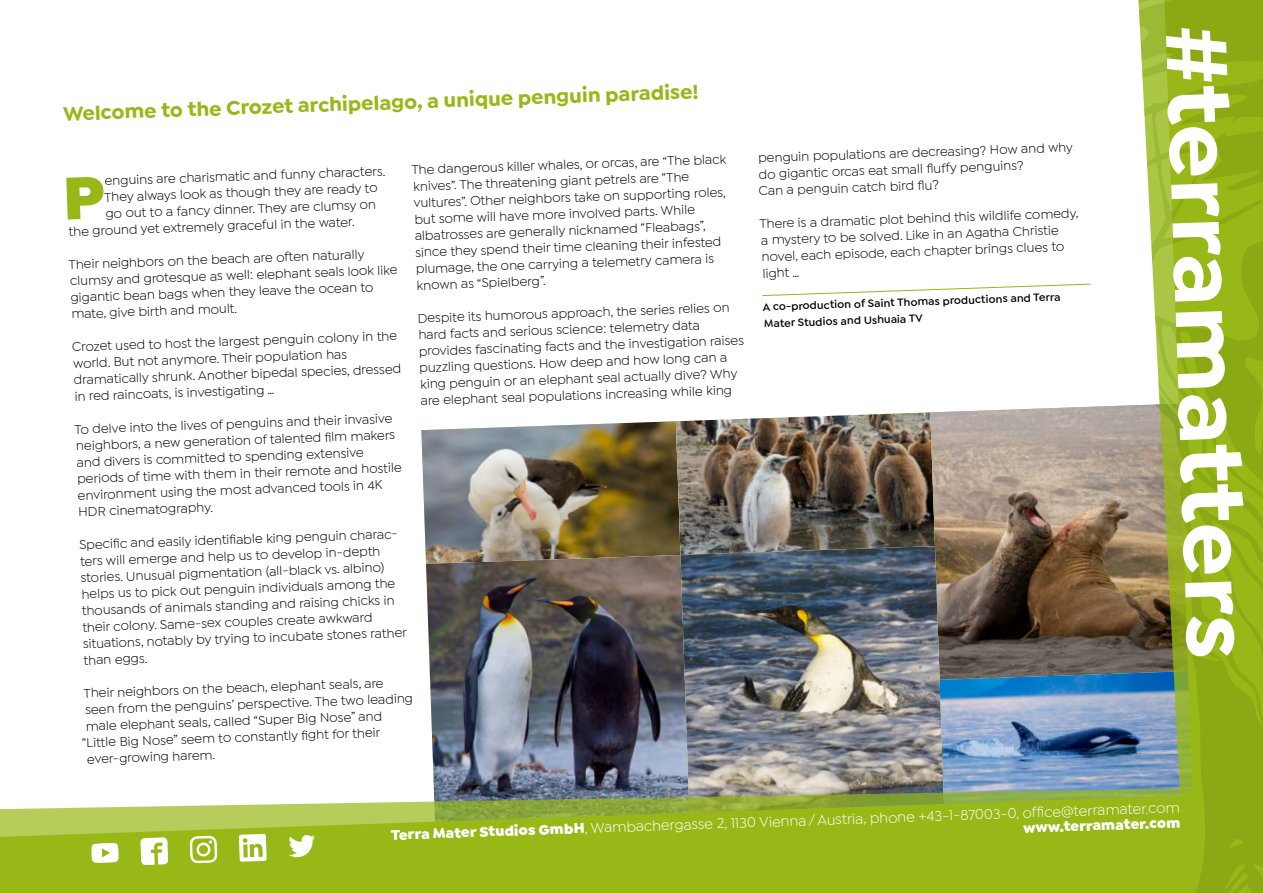
<style>
.page{position:relative;width:1263px;height:893px;background:#fff}
.page>*{position:absolute;margin:0;border:0;box-sizing:border-box;transform-origin:0 0}
.t1{font:700 92.25px "Isidora Sans";color:#fff}
.t2{font:700 21px "Isidora Sans";color:#97b816}
.t3{font:15px/15px "Isidora Sans";color:#fff;text-align:right}
.t4{font:13.5px/16.5px "Isidora Sans";color:#000}
.t5{font:600 11.25px/16.5px "Isidora Sans";color:#000}
.s1{font-weight:900}
</style>
<div class="page">
<img style="left:0;top:417px;width:786px;height:476px">
<img style="left:786px;top:0;width:477px;height:893px">
<svg style="left:140px;top:837px;width:28px;height:28px"></svg>
<svg style="left:190px;top:836px;width:27px;height:27px"></svg>
<svg style="left:289px;top:835px;width:26px;height:22px"></svg>
<svg style="left:91px;top:843px;width:28px;height:20px"></svg>
<svg style="left:239px;top:834px;width:28px;height:28px"></svg>
<svg style="left:762px;top:283px;width:329px;height:13px"></svg>
<h2 class="t2" style="left:63px;top:101px;width:637px;rotate:-2deg">Welcome to the Crozet archipelago, a unique penguin paradise!</h2>
<p class="t4" style="left:411px;top:162px;width:316px;rotate:-2deg">The dangerous killer whales, or orcas, are “The black knives”. The threatening giant petrels are “The vultures”. Other neighbors take on supporting roles, but some will have more involved parts. While albatrosses are generally nicknamed “Fleabags”, since they spend their time cleaning their infested plumage, the one carrying a telemetry camera is known as “Spielberg”.</p>
<p class="t4" style="left:417px;top:310px;width:327px;rotate:-2deg">Despite its humorous approach, the series relies on hard facts and serious science: telemetry data provides fascinating facts and the investigation raises puzzling questions. How deep and how long can a king penguin or an elephant seal actually dive? Why are elephant seal populations increasing while king</p>
<p class="t4" style="left:104px;top:172px;width:282px;rotate:-2deg">enguins are charismatic and funny characters.</p>
<p class="t4" style="left:104px;top:189px;width:275px;rotate:-2deg">They always look as though they are ready to</p>
<p class="t4" style="left:105px;top:205px;width:272px;rotate:-2deg">go out to a fancy dinner. They are clumsy on</p>
<p class="t4" style="left:68px;top:223px;width:288px;rotate:-2deg">the ground yet extremely graceful in the water.</p>
<p class="t4" style="left:68px;top:256px;width:330px;rotate:-2deg">Their neighbors on the beach are often naturally clumsy and grotesque as well: elephant seals look like gigantic bean bags when they leave the ocean to mate, give birth and moult.</p>
<p class="t4" style="left:72px;top:339px;width:330px;rotate:-2deg">Crozet used to host the largest penguin colony in the world. But not anymore. Their population has dramatically shrunk. Another bipedal species, dressed in red raincoats, is investigating …</p>
<p class="t4" style="left:74px;top:421px;width:327px;rotate:-2deg">To delve into the lives of penguins and their invasive neighbors, a new generation of talented fi lm makers and divers is committed to spending extensive periods of time with them in their remote and hostile environment using the most advanced tools in 4K HDR cinematography.</p>
<p class="t4" style="left:79px;top:536px;width:326px;rotate:-2deg">Specifi c and easily identifi able king penguin charac&shy;ters will emerge and help us to develop in-depth stories. Unusual pigmentation (all-black vs. albino) helps us to pick out penguin individuals among the thousands of animals standing and raising chicks in their colony. Same-sex couples create awkward situations, notably by trying to incubate stones rather than eggs.</p>
<p class="t4" style="left:83px;top:685px;width:301px;rotate:-2deg">Their neighbors on the beach, elephant seals, are</p>
<p class="t4" style="left:85px;top:701px;width:329px;rotate:-2deg">seen from the penguins’ perspective. The two leading</p>
<p class="t4" style="left:86px;top:718px;width:298px;rotate:-2deg">male elephant seals, called “Super Big Nose” and</p>
<p class="t4" style="left:82px;top:734px;width:300px;rotate:-2deg">“Little Big Nose” seem to constantly fi ght for their</p>
<p class="t4" style="left:87px;top:751px;width:130px;rotate:-2deg">ever-growing harem.</p>
<p class="t4" style="left:757px;top:150px;width:317px;rotate:-2deg">penguin populations are decreasing? How and why do gigantic orcas eat small fl uffy penguins?<br>Can a penguin catch bird fl u?</p>
<p class="t4" style="left:759px;top:216px;width:320px;rotate:-2deg">There is a dramatic plot behind this wildlife comedy, a mystery to be solved. Like in an Agatha Christie novel, each episode, each chapter brings clues to light …</p>
<p class="t5" style="left:762px;top:299px;width:299px;rotate:-2deg">A co-production of Saint Thomas productions and Terra<br>Mater Studios and Ushuaia TV</p>
<h1 class="t1" style="left:1253px;top:23px;width:636px;rotate:88deg">#terramatters</h1>
<p class="t3" style="left:391px;top:827px;width:791px;rotate:-2deg"><span class="s1">Terra Mater Studios GmbH</span>, Wambachergasse 2, 1130 Vienna/Austria, phone +43-1-87003-0, offi ce@terramater.com <span class="s1">www.terramater.com</span></p>
</div>
